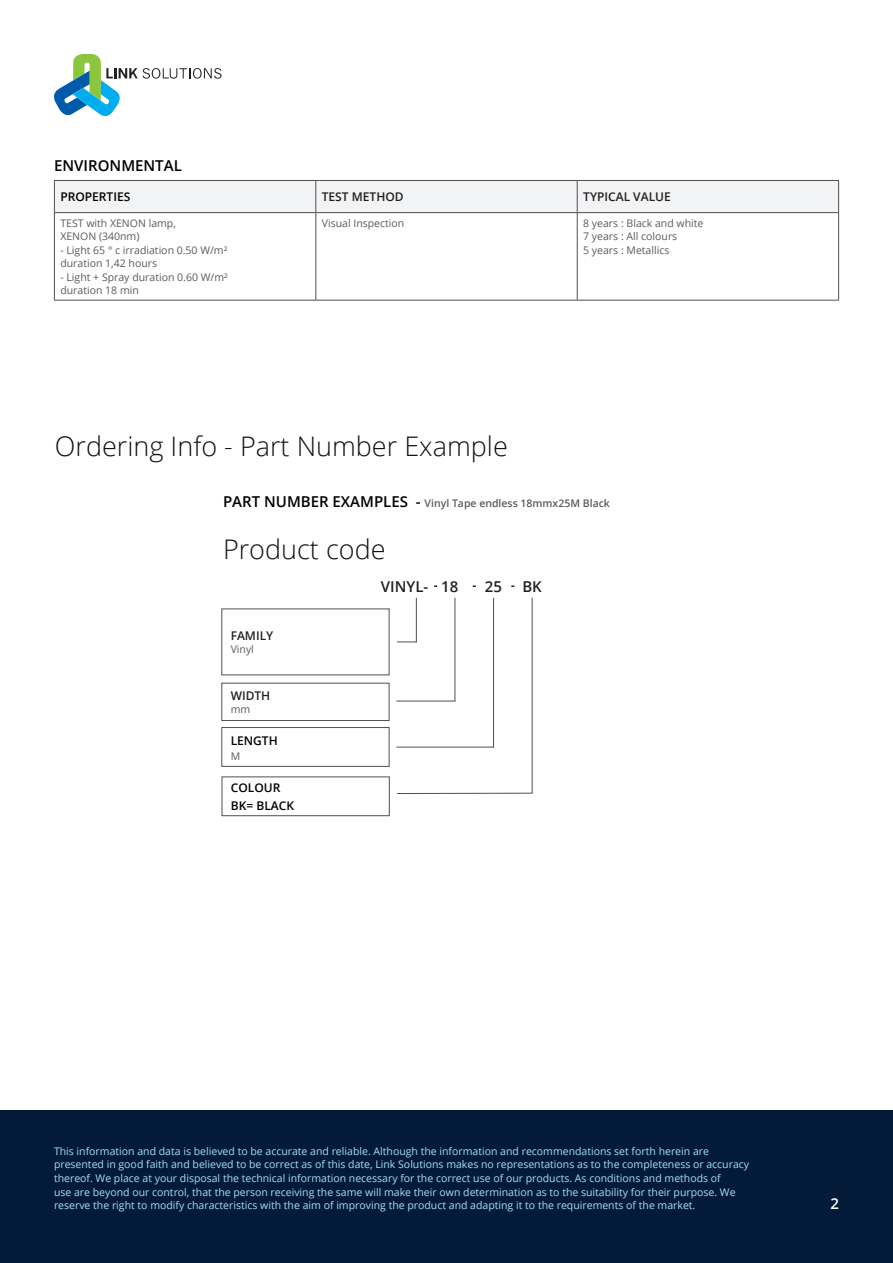
<style>
.page{position:relative;width:893px;height:1263px;background:#fff}
.page>*{position:absolute;margin:0;border:0;box-sizing:border-box;transform-origin:0 0}
.t1{font:300 27px "Open Sans";color:#101216}
.t2{font:600 15px "Open Sans";color:#000001}
.t3{font:600 15px "Open Sans";color:#231f20}
.t4{font:600 15px "Open Sans";color:#fff}
.t5{font:600 12px "Open Sans";color:#231f20}
.t6{font:600 12px "Open Sans";color:#000001}
.t7{font:10.5px/13.5px "Open Sans";color:#a5def6}
.t8{font:10.5px "Open Sans";color:#575c5b}
.t9{font:600 10.5px "Open Sans";color:#575c5b}
.t10{font:10.5px "Open Sans";color:#585b5c}
.s1{font-size:15px;color:#000001}
</style>
<div class="page">
<div style="left:221px;top:683px;width:168px;height:38px;border:1px solid #505050"></div>
<div style="left:221px;top:727px;width:168px;height:40px;border:1px solid #505050"></div>
<hr style="left:416px;top:598px;width:1px;height:44px;background:#505050">
<hr style="left:455px;top:598px;width:1px;height:103px;background:#505050">
<hr style="left:493px;top:598px;width:1px;height:149px;background:#505050">
<hr style="left:532px;top:598px;width:1px;height:195px;background:#505050">
<svg style="left:397px;top:641px;width:20px;height:1px"></svg>
<hr style="left:396px;top:701px;width:59px;height:1px;background:#505050">
<hr style="left:396px;top:747px;width:98px;height:1px;background:#505050">
<hr style="left:397px;top:793px;width:135px;height:1px;background:#505050">
<div style="left:222px;top:776px;width:168px;height:40px;border:1px solid #505050"></div>
<div style="left:55px;top:181px;width:783px;height:31px;background:#f2f3f4"></div>
<hr style="left:54px;top:213px;width:1px;height:87px;background:#4f4f4f">
<hr style="left:315px;top:213px;width:1px;height:87px;background:#4f4f4f">
<hr style="left:577px;top:213px;width:1px;height:87px;background:#4f4f4f">
<hr style="left:838px;top:213px;width:1px;height:87px;background:#4f4f4f">
<hr style="left:54px;top:180px;width:262px;height:1px;background:#4f4f4f">
<hr style="left:54px;top:181px;width:1px;height:31px;background:#4f4f4f">
<hr style="left:316px;top:180px;width:261px;height:1px;background:#4f4f4f">
<hr style="left:315px;top:181px;width:1px;height:31px;background:#4f4f4f">
<hr style="left:577px;top:180px;width:262px;height:1px;background:#4f4f4f">
<hr style="left:577px;top:181px;width:1px;height:31px;background:#4f4f4f">
<hr style="left:838px;top:181px;width:1px;height:31px;background:#4f4f4f">
<hr style="left:54px;top:212px;width:262px;height:1px;background:#4f4f4f">
<hr style="left:316px;top:212px;width:261px;height:1px;background:#4f4f4f">
<hr style="left:577px;top:212px;width:262px;height:1px;background:#4f4f4f">
<hr style="left:54px;top:300px;width:262px;height:1px;background:#4f4f4f">
<hr style="left:316px;top:300px;width:261px;height:1px;background:#4f4f4f">
<hr style="left:577px;top:300px;width:262px;height:1px;background:#4f4f4f">
<div style="left:0;top:1111px;width:893px;height:152px;background:#031b38"></div>
<svg style="left:54px;top:54px;width:167px;height:62px"></svg>
<p class="t2" style="left:54px;top:155px;width:129px">ENVIRONMENTAL</p>
<p class="t6" style="left:60px;top:189px;width:71px">PROPERTIES</p>
<p class="t5" style="left:322px;top:189px;width:83px">TEST METHOD</p>
<p class="t5" style="left:583px;top:189px;width:89px">TYPICAL VALUE</p>
<p class="t8" style="left:60px;top:216px;width:117px">TEST with XENON lamp,</p>
<p class="t8" style="left:60px;top:229px;width:81px">XENON (340nm)</p>
<p class="t8" style="left:60px;top:243px;width:168px">- Light 65 ° c irradiation 0.50 W/m²</p>
<p class="t8" style="left:60px;top:256px;width:98px">duration 1,42 hours</p>
<p class="t8" style="left:60px;top:270px;width:169px">- Light + Spray duration 0.60 W/m²</p>
<p class="t8" style="left:60px;top:283px;width:80px">duration 18 min</p>
<p class="t8" style="left:322px;top:216px;width:84px">Visual Inspection</p>
<p class="t8" style="left:583px;top:216px;width:122px">8 years : Black and white</p>
<p class="t8" style="left:583px;top:229px;width:96px">7 years : All colours</p>
<p class="t8" style="left:583px;top:243px;width:88px">5 years : Metallics</p>
<p class="t1" style="left:55px;top:428px;width:454px">Ordering Info - Part Number Example</p>
<p class="t9" style="left:223px;top:496px;width:388px"><span class="s1">PART NUMBER EXAMPLES -</span> Vinyl Tape endless 18mmx25M Black</p>
<p class="t1" style="left:223px;top:531px;width:164px">Product code</p>
<p class="t5" style="left:231px;top:627px;width:44px">FAMILY</p>
<p class="t10" style="left:231px;top:642px;width:25px">Vinyl</p>
<p class="t5" style="left:231px;top:687px;width:41px">WIDTH</p>
<p class="t10" style="left:231px;top:702px;width:21px">mm</p>
<p class="t6" style="left:231px;top:732px;width:49px">LENGTH</p>
<p class="t10" style="left:231px;top:749px;width:11px">M</p>
<p class="t6" style="left:231px;top:779px;width:51px">COLOUR</p>
<p class="t6" style="left:231px;top:797px;width:65px">BK= BLACK</p>
<p class="t3" style="left:381px;top:576px;width:49px">VINYL-</p>
<p class="t3" style="left:441px;top:576px;width:19px">18</p>
<p class="t3" style="left:485px;top:576px;width:19px">25</p>
<p class="t3" style="left:522px;top:576px;width:21px">BK</p>
<p class="t7" style="left:54px;top:1144px;width:697px">This information and data is believed to be accurate and reliable. Although the information and recommendations set forth herein are presented in good faith and believed to be correct as of this date, Link Solutions makes no representations as to the completeness or accuracy thereof. We place at your disposal the technical information necessary for the correct use of our products. As conditions and methods of<br>use are beyond our control, that the person receiving the same will make their own determination as to the suitability for their purpose. We reserve the right to modify characteristics with the aim of improving the product and adapting it to the requirements of the market.</p>
<h2 class="t4" style="left:830px;top:1193px;width:10px">2</h2>
</div>
